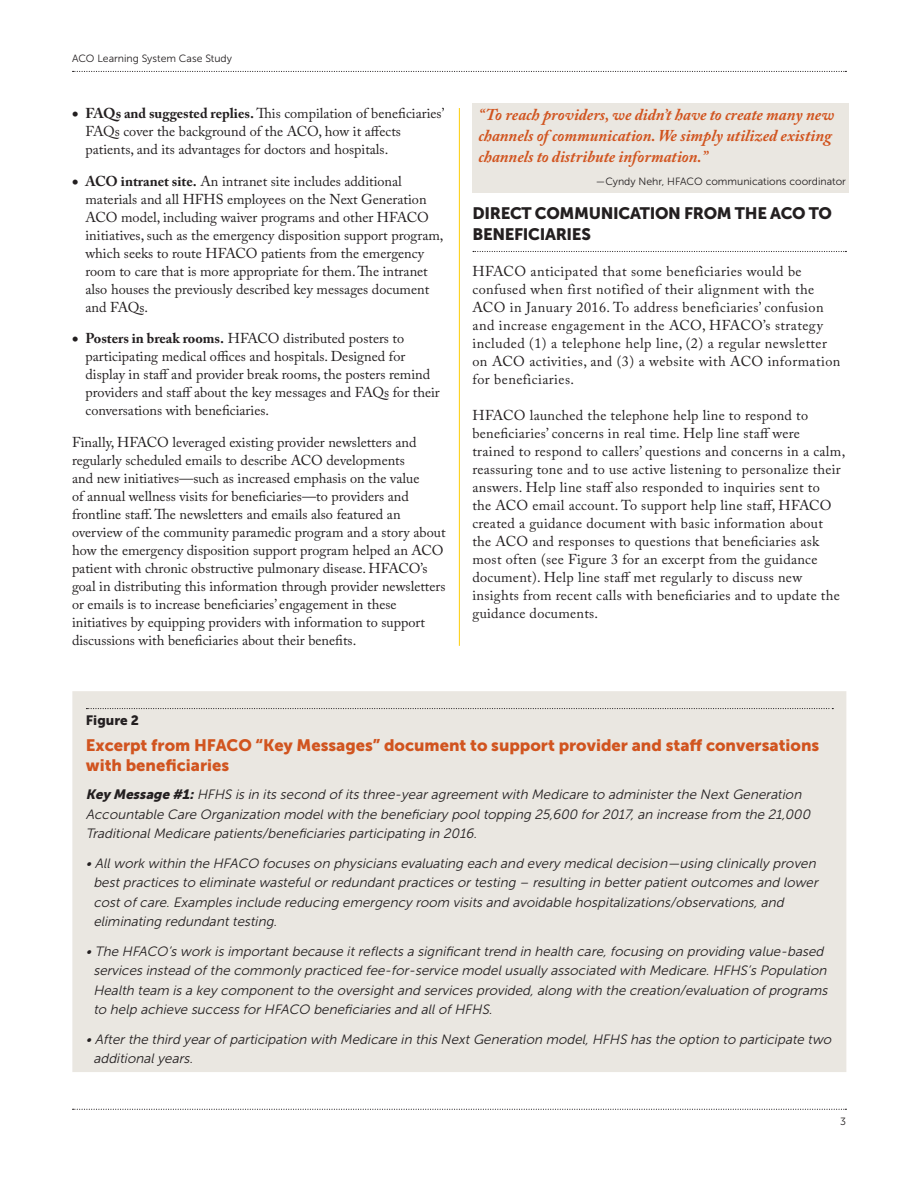
<style>
.page{position:relative;width:918px;height:1188px;background:#fff}
.page>*{position:absolute;margin:0;border:0;box-sizing:border-box;transform-origin:0 0}
.t1{font:italic 700 16.5px/21px "Adobe Caslon Pro";color:#d1541f}
.t2{font:16.5px/19.5px "Museo Sans 900";color:#d1541f}
.t3{font:16.5px/21px "Museo Sans 900";letter-spacing:-.02em;color:#231f20}
.t4{font:14.25px/18px "Adobe Caslon Pro";color:#231f20}
.t5{font:14.25px/18px "Adobe Caslon Pro";letter-spacing:.02em;color:#231f20}
.t6{font:14.25px/18px "Adobe Caslon Pro";letter-spacing:.03em;color:#231f20}
.t7{font:italic 13.5px/19.5px "Museo Sans 300";color:#231f20}
.t8{font:13.5px "Museo Sans 900";color:#231f20}
.t9{font:10.5px "Museo Sans 300";color:#231f20}
.s1{font-family:"Museo Sans 900";font-size:13.5px}
.s2{font-weight:700}
.s3{font-family:"Museo Sans 900"}
</style>
<div class="page">
<svg style="left:73px;top:71px;width:773px;height:1px"></svg>
<hr style="left:459px;top:108px;width:1px;height:538px;background:#fecd08">
<div style="left:72px;top:691px;width:774px;height:381px;background:#eae7e1"></div>
<svg style="left:86px;top:708px;width:747px;height:1px"></svg>
<div style="left:472px;top:104px;width:377px;height:89px;background:#eae7e1"></div>
<svg style="left:473px;top:251px;width:373px;height:1px"></svg>
<svg style="left:73px;top:1109px;width:773px;height:1px"></svg>
<p class="t9" style="left:72px;top:53px;width:162px">ACO Learning System Case Study</p>
<p class="t4" style="left:86px;top:105px;width:360px;text-indent:-14px"><span class="s1">•</span> <span class="s2">FAQs and suggested replies.</span> This compilation of beneficiaries’<br>FAQs cover the background of the ACO, how it affects patients, and its advantages for doctors and hospitals.</p>
<p class="t4" style="left:86px;top:172px;width:360px;text-indent:-14px"><span class="s1">•</span> <span class="s2">ACO intranet site.</span> An intranet site includes additional materials and all HFHS employees on the Next Generation ACO model, including waiver programs and other HFACO initiatives, such as the emergency disposition support program, which seeks to route HFACO patients from the emergency room to care that is more appropriate for them. The intranet also houses the previously described key messages document and FAQs.</p>
<p class="t4" style="left:86px;top:330px;width:356px;text-indent:-14px"><span class="s1">•</span> <span class="s2">Posters in break rooms.</span> HFACO distributed posters to participating medical offices and hospitals. Designed for display in staff and provider break rooms, the posters remind providers and staff about the key messages and FAQs for their conversations with beneficiaries.</p>
<p class="t4" style="left:72px;top:433px;width:375px">Finally, HFACO leveraged existing provider newsletters and regularly scheduled emails to describe ACO developments<br>and new initiatives—such as increased emphasis on the value<br>of annual wellness visits for beneficiaries—to providers and frontline staff. The newsletters and emails also featured an overview of the community paramedic program and a story about how the emergency disposition support program helped an ACO patient with chronic obstructive pulmonary disease. HFACO’s goal in distributing this information through provider newsletters or emails is to increase beneficiaries’ engagement in these initiatives by equipping providers with information to support discussions with beneficiaries about their benefits.</p>
<p class="t1" style="left:478px;top:104px;width:357px">“To reach providers, we didn’t have to create many new channels of communication. We simply utilized existing channels to distribute information.”</p>
<p class="t9" style="left:596px;top:175px;width:252px">—Cyndy Nehr, HFACO communications coordinator</p>
<h2 class="t3" style="left:472px;top:203px;width:361px">DIRECT COMMUNICATION FROM THE ACO TO<br>BENEFICIARIES</h2>
<p class="t6" style="left:472px;top:262px;width:369px">HFACO anticipated that some beneficiaries would be confused when first notified of their alignment with the ACO in January 2016. To address beneficiaries’ confusion and increase engagement in the ACO, HFACO’s strategy included (1) a telephone help line, (2) a regular newsletter on ACO activities, and (3) a website with ACO information for beneficiaries.</p>
<p class="t5" style="left:472px;top:406px;width:374px">HFACO launched the telephone help line to respond to beneficiaries’ concerns in real time. Help line staff were trained to respond to callers’ questions and concerns in a calm, reassuring tone and to use active listening to personalize their answers. Help line staff also responded to inquiries sent to<br>the ACO email account. To support help line staff, HFACO created a guidance document with basic information about the ACO and responses to questions that beneficiaries ask most often (see Figure 3 for an excerpt from the guidance document). Help line staff met regularly to discuss new insights from recent calls with beneficiaries and to update the guidance documents.</p>
<p class="t8" style="left:86px;top:713px;width:55px">Figure 2</p>
<p class="t2" style="left:86px;top:736px;width:735px">Excerpt from HFACO “Key Messages” document to support provider and staff conversations with beneficiaries</p>
<p class="t7" style="left:86px;top:785px;width:729px"><span class="s3">Key Message #1:</span>HFHS is in its second ofits three-yearagreementwith Medicare to administerthe NextGeneration<br>Accountable Care Organization modelwith the beneficiary pooltopping 25,600 for2017,an increase from the 21,000<br>TraditionalMedicare patients/beneficiaries participating in 2016.</p>
<p class="t7" style="left:93px;top:853px;width:729px;text-indent:-8px">•Allwork within the HFACO focuses on physicians evaluating each and every medicaldecision—using clinically proven bestpractices to eliminate wastefulorredundantpractices ortesting – resulting in betterpatientoutcomes and lower costofcare.Examples include reducing emergency room visits and avoidable hospitalizations/observations,and eliminating redundanttesting.</p>
<p class="t7" style="left:93px;top:941px;width:739px;text-indent:-8px">•The HFACO’s work is importantbecause itreflects a significanttrend in health care,focusing on providing value-based services instead ofthe commonly practiced fee-for-service modelusually associated with Medicare.HFHS’s Population Health team is a key componentto the oversightand services provided,along with the creation/evaluation ofprograms to help achieve success forHFACO beneficiaries and allofHFHS.</p>
<p class="t7" style="left:93px;top:1029px;width:743px;text-indent:-8px">•Afterthe third yearofparticipation with Medicare in this NextGeneration model,HFHS has the option to participate two additionalyears.</p>
<p class="t9" style="left:840px;top:1116px;width:7px">3</p>
</div>
